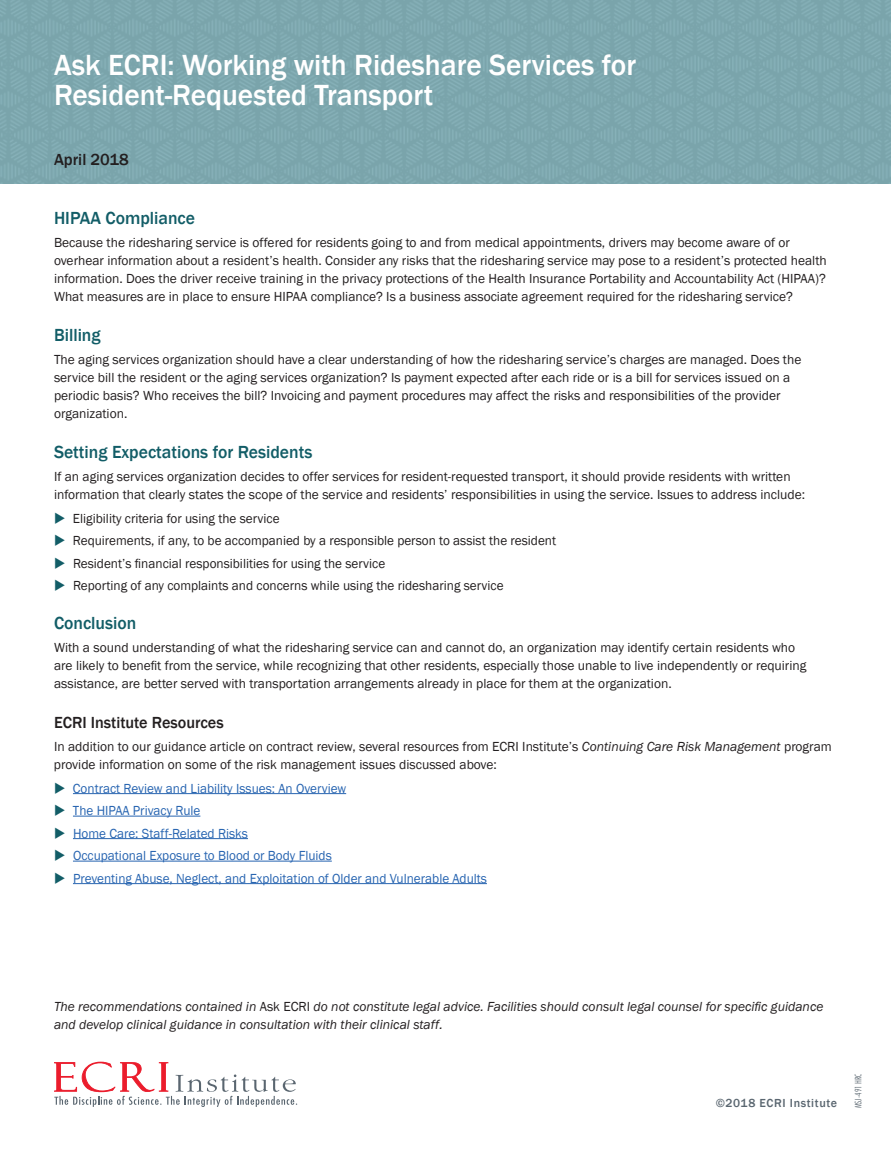
<style>
.page{position:relative;width:891px;height:1161px;background:#fff}
.page>*{position:absolute;margin:0;border:0;box-sizing:border-box;transform-origin:0 0}
.t1{font:500 30px/30px "Franklin Gothic";color:#fff}
.t2{font:500 18px "Franklin Gothic";color:#125d67}
.t3{font:500 16.5px "Franklin Gothic";color:#231f20}
.t4{font:13.5px/18px "Franklin Gothic";color:#231f20}
.t5{font:13.5px/22.5px "Franklin Gothic";color:#2865b1}
.t6{font:italic 13.5px/18px "Franklin Gothic";color:#231f20}
.t7{font:500 12px "Franklin Gothic";letter-spacing:.05em;color:#5a6670}
.t8{font:300 condensed 9px "Futura BT";color:#5a6670}
.s1{font-style:italic}
.s2{font-style:normal}
</style>
<div class="page">
<hr style="left:73px;top:793px;width:273px;height:1px;background:#2865b1">
<hr style="left:73px;top:816px;width:127px;height:1px;background:#2865b1">
<hr style="left:73px;top:838px;width:175px;height:1px;background:#2865b1">
<hr style="left:73px;top:861px;width:259px;height:1px;background:#2865b1">
<hr style="left:73px;top:883px;width:414px;height:1px;background:#2865b1">
<svg style="left:54px;top:1062px;width:243px;height:45px"></svg>
<img style="left:0;top:0;width:891px;height:183px">
<h1 class="t1" style="left:54px;top:50px;width:584px">Ask ECRI: Working with Rideshare Services for<br>Resident-Requested Transport</h1>
<p class="t3" style="left:54px;top:149px;width:76px">April 2018</p>
<h2 class="t2" style="left:54px;top:207px;width:143px">HIPAA Compliance</h2>
<p class="t4" style="left:54px;top:233px;width:774px">Because the ridesharing service is offered for residents going to and from medical appointments, drivers may become aware of or overhear information about a resident’s health. Consider any risks that the ridesharing service may pose to a resident’s protected health information. Does the driver receive training in the privacy protections of the Health Insurance Portability and Accountability Act (HIPAA)?<br>What measures are in place to ensure HIPAA compliance? Is a business associate agreement required for the ridesharing service?</p>
<h2 class="t2" style="left:54px;top:324px;width:48px">Billing</h2>
<p class="t4" style="left:54px;top:350px;width:749px">The aging services organization should have a clear understanding of how the ridesharing service’s charges are managed. Does the service bill the resident or the aging services organization? Is payment expected after each ride or is a bill for services issued on a periodic basis? Who receives the bill? Invoicing and payment procedures may affect the risks and responsibilities of the provider organization.</p>
<h2 class="t2" style="left:54px;top:441px;width:260px">Setting Expectations for Residents</h2>
<p class="t4" style="left:54px;top:467px;width:753px">If an aging services organization decides to offer services for resident-requested transport, it should provide residents with written information that clearly states the scope of the service and residents’ responsibilities in using the service. Issues to address include:</p>
<p class="t4" style="left:73px;top:507px;width:485px;line-height:22.5px">Eligibility criteria for using the service<br>Requirements, if any, to be accompanied by a responsible person to assist the resident Resident’s financial responsibilities for using the service<br>Reporting of any complaints and concerns while using the ridesharing service</p>
<h2 class="t2" style="left:54px;top:612px;width:84px">Conclusion</h2>
<p class="t4" style="left:54px;top:638px;width:754px">With a sound understanding of what the ridesharing service can and cannot do, an organization may identify certain residents who are likely to benefit from the service, while recognizing that other residents, especially those unable to live independently or requiring assistance, are better served with transportation arrangements already in place for them at the organization.</p>
<p class="t3" style="left:54px;top:712px;width:171px">ECRI Institute Resources</p>
<p class="t4" style="left:54px;top:737px;width:779px">In addition to our guidance article on contract review, several resources from ECRI Institute’s <span class="s1">Continuing Care Risk Management</span> program provide information on some of the risk management issues discussed above:</p>
<p class="t5" style="left:73px;top:777px;width:416px">Contract Review and Liability Issues: An Overview<br>The HIPAA Privacy Rule<br>Home Care: Staff-Related Risks<br>Occupational Exposure to Blood or Body Fluids<br>Preventing Abuse, Neglect, and Exploitation of Older and Vulnerable Adults</p>
<p class="t6" style="left:54px;top:998px;width:771px">The recommendations contained in <span class="s2">Ask ECRI</span> do not constitute legal advice. Facilities should consult legal counsel for specific guidance and develop clinical guidance in consultation with their clinical staff.</p>
<p class="t7" style="left:716px;top:1096px;width:123px">©2018 ECRI Institute</p>
<p class="t8" style="left:853px;top:1108px;width:36px;rotate:-90deg">MSJ-491 HRC</p>
</div>
